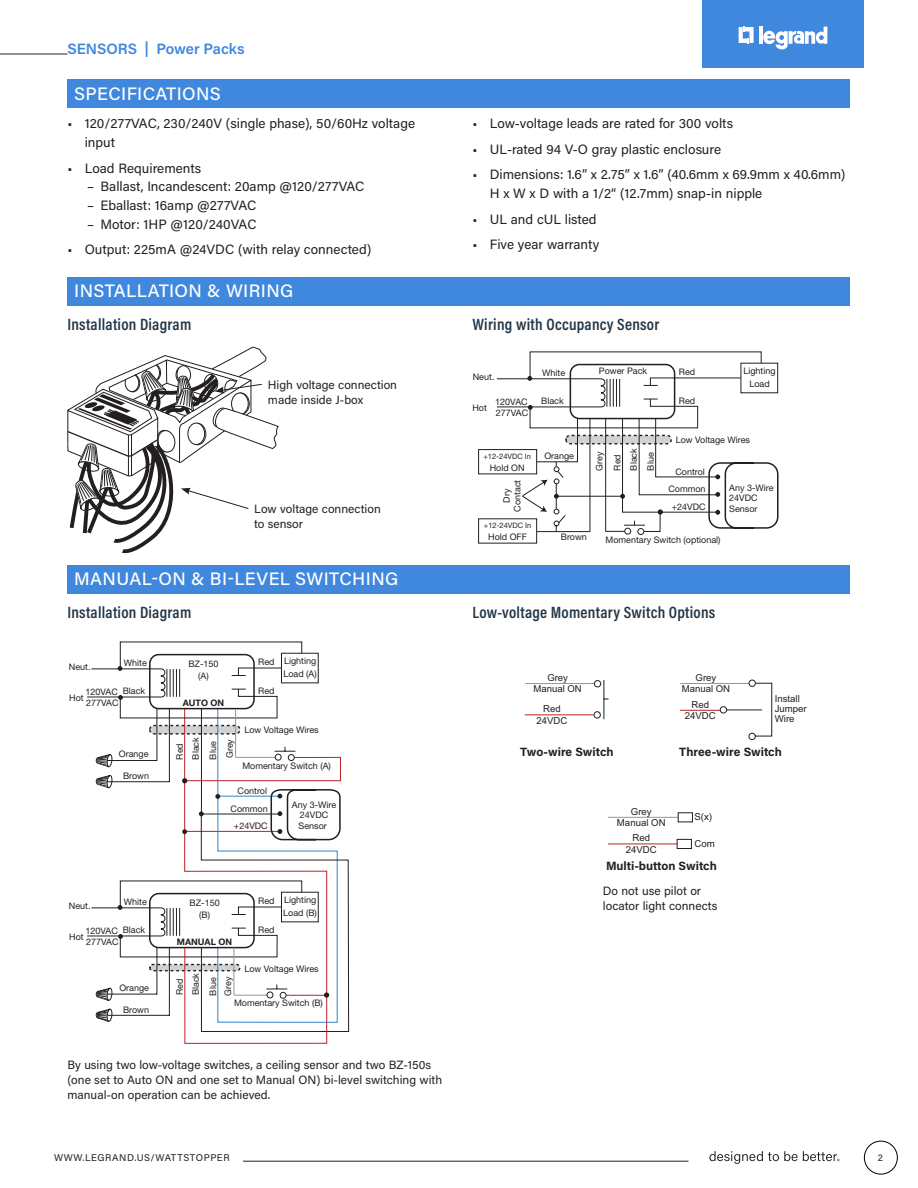
<style>
.page{position:relative;width:918px;height:1188px;background:#fff}
.page>*{position:absolute;margin:0;border:0;box-sizing:border-box;transform-origin:0 0}
.t1{font:500 18px "Acumin Pro";letter-spacing:.02em;color:#fff}
.t2{font:600 16.5px "Acumin Pro Cond";letter-spacing:.015em;color:#243746}
.t3{font:600 15px "Acumin Pro";color:#4087de}
.t4{font:13.5px/18.8px "Acumin Pro";color:#231f20}
.t5{font:12px/15px "Acumin Pro";color:#231f20}
.t6{font:700 12px "Acumin Pro";color:#231f20}
.t7{font:9.75px "Acumin Pro";letter-spacing:.06em;color:#231f20}
.t8{font:9.6px/11.2px "Arial";color:#231f20;text-align:center}
.t9{font:9px/10.5px "Helvetica Neue LT Std";color:#231f20}
.t10{font:700 9px "Helvetica Neue LT Std";color:#231f20}
.t11{font:7.5px "Helvetica Neue LT Std";color:#231f20}
</style>
<div class="page">
<div style="left:702px;top:0;width:162px;height:68px;background:#4087de"></div>
<svg style="left:739px;top:26px;width:15px;height:18px"></svg>
<hr style="left:759px;top:27px;width:4px;height:17px;background:#fff">
<svg style="left:763px;top:27px;width:64px;height:23px"></svg>
<svg style="left:709px;top:1151px;width:130px;height:13px"></svg>
<div style="left:864px;top:1141px;width:34px;height:33px;border:1px solid #000;border-radius:50%"></div>
<hr style="left:243px;top:1161px;width:445px;height:1px;background:#231f20">
<hr style="left:0;top:54px;width:68px;height:1px;background:#231f20">
<div style="left:68px;top:80px;width:782px;height:28px;background:#4087de"></div>
<div style="left:478px;top:518px;width:59px;height:26px;background:#fff;border:1px solid #231f20"></div>
<div style="left:478px;top:449px;width:59px;height:25px;background:#fff;border:1px solid #231f20"></div>
<svg style="left:496px;top:352px;width:283px;height:183px"></svg>
<svg style="left:87px;top:642px;width:262px;height:402px"></svg>
<hr style="left:525px;top:714px;width:69px;height:1px;background:#be2024">
<hr style="left:525px;top:683px;width:70px;height:1px;background:#939598">
<hr style="left:604px;top:680px;width:1px;height:39px;background:#231f20">
<div style="left:594px;top:711px;width:7px;height:7px;border:1px solid #231f20;border-radius:50%"></div>
<div style="left:594px;top:680px;width:7px;height:7px;border:1px solid #231f20;border-radius:50%"></div>
<hr style="left:680px;top:710px;width:40px;height:1px;background:#be2024">
<hr style="left:680px;top:683px;width:71px;height:1px;background:#939598">
<div style="left:720px;top:706px;width:7px;height:7px;border:1px solid #231f20;border-radius:50%"></div>
<svg style="left:726px;top:680px;width:47px;height:60px"></svg>
<hr style="left:608px;top:844px;width:69px;height:1px;background:#be2024">
<hr style="left:608px;top:817px;width:71px;height:1px;background:#939598">
<div style="left:678px;top:812px;width:15px;height:10px;background:#fff;border:1px solid #231f20"></div>
<div style="left:677px;top:839px;width:15px;height:10px;background:#fff;border:1px solid #231f20"></div>
<div style="left:68px;top:277px;width:782px;height:28px;background:#4087de"></div>
<svg style="left:68px;top:347px;width:211px;height:206px"></svg>
<div style="left:68px;top:565px;width:782px;height:28px;background:#4087de"></div>
<h3 class="t3" style="left:68px;top:38px;width:179px">SENSORS | Power Packs</h3>
<h1 class="t1" style="left:74px;top:81px;width:148px">SPECIFICATIONS</h1>
<h3 class="t4" style="left:85px;top:114px;width:332px;text-indent:-17px">• 120/277VAC, 230/240V (single phase), 50/60Hz voltage input</h3>
<h3 class="t4" style="left:68px;top:158px;width:135px">• Load Requirements</h3>
<h3 class="t4" style="left:87px;top:177px;width:279px">– Ballast, Incandescent: 20amp @120/277VAC</h3>
<h3 class="t4" style="left:87px;top:196px;width:171px">– Eballast: 16amp @277VAC</h3>
<h3 class="t4" style="left:87px;top:214px;width:171px">– Motor: 1HP @120/240VAC</h3>
<h3 class="t4" style="left:68px;top:240px;width:305px">• Output: 225mA @24VDC (with relay connected)</h3>
<h3 class="t4" style="left:472px;top:114px;width:262px">• Low-voltage leads are rated for 300 volts</h3>
<h3 class="t4" style="left:472px;top:139px;width:250px">• UL-rated 94 V-O gray plastic enclosure</h3>
<h3 class="t4" style="left:490px;top:165px;width:357px;text-indent:-17px">• Dimensions: 1.6” x 2.75” x 1.6” (40.6mm x 69.9mm x 40.6mm)<br>H x W x D with a 1/2“ (12.7mm) snap-in nipple</h3>
<h3 class="t4" style="left:472px;top:209px;width:126px">• UL and cUL listed</h3>
<h3 class="t4" style="left:472px;top:235px;width:128px">• Five year warranty</h3>
<h1 class="t1" style="left:74px;top:278px;width:221px">INSTALLATION &amp; WIRING</h1>
<h2 class="t2" style="left:68px;top:314px;width:125px">Installation Diagram</h2>
<h2 class="t2" style="left:472px;top:314px;width:188px">Wiring with Occupancy Sensor</h2>
<h3 class="t5" style="left:268px;top:377px;width:131px">High voltage connection made inside J-box</h3>
<p class="t9" style="left:473px;top:372px;width:23px">Neut.</p>
<p class="t9" style="left:599px;top:366px;width:50px">Power Pack</p>
<p class="t9" style="left:542px;top:367px;width:25px">White</p>
<p class="t9" style="left:679px;top:366px;width:18px">Red</p>
<p class="t9" style="left:472px;top:403px;width:16px">Hot</p>
<p class="t9" style="left:495px;top:396px;width:34px">120VAC</p>
<p class="t9" style="left:541px;top:395px;width:24px">Black</p>
<p class="t9" style="left:496px;top:408px;width:34px">277VAC</p>
<p class="t9" style="left:679px;top:395px;width:18px">Red</p>
<p class="t9" style="left:743px;top:365px;width:34px;line-height:12.8px;text-align:center">Lighting<br>Load</p>
<h3 class="t5" style="left:254px;top:501px;width:128px">Low voltage connection to sensor</h3>
<p class="t11" style="left:483px;top:452px;width:49px">+12-24VDC In</p>
<p class="t9" style="left:490px;top:462px;width:36px">Hold ON</p>
<p class="t9" style="left:501px;top:512px;width:34px;text-align:center;rotate:-90deg">Dry<br>Contact</p>
<p class="t11" style="left:484px;top:521px;width:49px">+12-24VDC In</p>
<p class="t9" style="left:488px;top:531px;width:40px">Hold OFF</p>
<p class="t9" style="left:544px;top:451px;width:31px">Orange</p>
<p class="t9" style="left:594px;top:471px;width:20px;rotate:-90deg">Grey</p>
<p class="t9" style="left:609px;top:471px;width:24px;line-height:16.2px;rotate:-90deg">Red<br>Black</p>
<p class="t9" style="left:645px;top:471px;width:19px;rotate:-90deg">Blue</p>
<p class="t9" style="left:676px;top:434px;width:76px">Low Voltage Wires</p>
<p class="t9" style="left:675px;top:466px;width:31px">Control</p>
<p class="t9" style="left:668px;top:484px;width:39px">Common</p>
<p class="t9" style="left:672px;top:501px;width:35px">+24VDC</p>
<p class="t9" style="left:729px;top:482px;width:46px">Any 3-Wire<br>24VDC<br>Sensor</p>
<p class="t9" style="left:561px;top:531px;width:27px">Brown</p>
<p class="t9" style="left:606px;top:534px;width:117px">Momentary Switch (optional)</p>
<h1 class="t1" style="left:74px;top:566px;width:326px">MANUAL-ON &amp; BI-LEVEL SWITCHING</h1>
<h2 class="t2" style="left:68px;top:602px;width:125px">Installation Diagram</h2>
<h2 class="t2" style="left:472px;top:602px;width:244px">Low-voltage Momentary Switch Options</h2>
<p class="t9" style="left:283px;top:655px;width:35px;line-height:12.8px">Lighting<br>Load (A)</p>
<p class="t9" style="left:124px;top:658px;width:25px">White</p>
<p class="t9" style="left:258px;top:657px;width:18px">Red</p>
<p class="t9" style="left:69px;top:662px;width:23px">Neut.</p>
<p class="t9" style="left:188px;top:657px;width:32px;line-height:12px;text-align:center">BZ-150 (A)</p>
<p class="t10" style="left:183px;top:697px;width:43px">AUTO ON</p>
<p class="t9" style="left:171px;top:760px;width:24px;line-height:16.2px;rotate:-90deg">Red<br>Black</p>
<p class="t9" style="left:207px;top:760px;width:19px;rotate:-90deg">Blue</p>
<p class="t9" style="left:258px;top:685px;width:18px">Red</p>
<p class="t9" style="left:85px;top:686px;width:61px">120VAC Black</p>
<p class="t9" style="left:69px;top:693px;width:16px">Hot</p>
<p class="t9" style="left:86px;top:698px;width:34px">277VAC</p>
<p class="t9" style="left:244px;top:725px;width:76px">Low Voltage Wires</p>
<p class="t9" style="left:224px;top:758px;width:20px;rotate:-90deg">Grey</p>
<p class="t9" style="left:119px;top:749px;width:31px">Orange</p>
<p class="t9" style="left:123px;top:771px;width:27px">Brown</p>
<p class="t9" style="left:242px;top:760px;width:90px">Momentary Switch (A)</p>
<p class="t9" style="left:238px;top:785px;width:31px">Control</p>
<p class="t9" style="left:231px;top:803px;width:39px">Common</p>
<p class="t9" style="left:234px;top:820px;width:35px">+24VDC</p>
<p class="t9" style="left:292px;top:799px;width:46px;text-align:center">Any 3-Wire<br>24VDC<br>Sensor</p>
<p class="t9" style="left:283px;top:894px;width:35px;line-height:12.8px">Lighting<br>Load (B)</p>
<p class="t9" style="left:124px;top:896px;width:25px">White</p>
<p class="t9" style="left:258px;top:896px;width:18px">Red</p>
<p class="t9" style="left:69px;top:901px;width:23px">Neut.</p>
<p class="t9" style="left:190px;top:896px;width:32px;line-height:12px;text-align:center">BZ-150 (B)</p>
<p class="t10" style="left:177px;top:936px;width:57px">MANUAL ON</p>
<p class="t9" style="left:171px;top:995px;width:24px;line-height:16.2px;rotate:-90deg">Red<br>Black</p>
<p class="t9" style="left:207px;top:996px;width:19px;rotate:-90deg">Blue</p>
<p class="t9" style="left:258px;top:924px;width:18px">Red</p>
<p class="t9" style="left:85px;top:925px;width:61px">120VAC Black</p>
<p class="t9" style="left:69px;top:932px;width:16px">Hot</p>
<p class="t9" style="left:86px;top:937px;width:34px">277VAC</p>
<p class="t9" style="left:244px;top:964px;width:76px">Low Voltage Wires</p>
<p class="t9" style="left:119px;top:983px;width:31px">Orange</p>
<p class="t9" style="left:223px;top:996px;width:20px;rotate:-90deg">Grey</p>
<p class="t9" style="left:123px;top:1004px;width:27px">Brown</p>
<p class="t9" style="left:234px;top:998px;width:90px">Momentary Switch (B)</p>
<h3 class="t5" style="left:68px;top:1057px;width:376px">By using two low-voltage switches, a ceiling sensor and two BZ-150s (one set to Auto ON and one set to Manual ON) bi-level switching with manual-on operation can be achieved.</h3>
<p class="t8" style="left:534px;top:672px;width:50px">Grey<br>Manual ON</p>
<p class="t8" style="left:537px;top:704px;width:32px">Red<br>24VDC</p>
<p class="t8" style="left:682px;top:672px;width:50px">Grey<br>Manual ON</p>
<p class="t8" style="left:685px;top:699px;width:32px">Red<br>24VDC</p>
<p class="t8" style="left:775px;top:694px;width:33px;line-height:9.6px;text-align:left">Install<br>Jumper<br>Wire</p>
<h3 class="t6" style="left:520px;top:744px;width:95px">Two-wire Switch</h3>
<h3 class="t6" style="left:679px;top:743px;width:104px">Three-wire Switch</h3>
<p class="t8" style="left:617px;top:806px;width:50px">Grey<br>Manual ON</p>
<p class="t8" style="left:694px;top:811px;width:19px">S(x)</p>
<p class="t8" style="left:694px;top:838px;width:22px">Com</p>
<p class="t8" style="left:626px;top:832px;width:33px">Red<br>24VDC</p>
<h3 class="t6" style="left:606px;top:858px;width:112px">Multi-button Switch</h3>
<h3 class="t5" style="left:603px;top:883px;width:116px">Do not use pilot or locator light connects</h3>
<p class="t7" style="left:54px;top:1151px;width:177px">WWW.LEGRAND.US/WATTSTOPPER</p>
<p class="t7" style="left:878px;top:1151px;width:7px">2</p>
</div>
